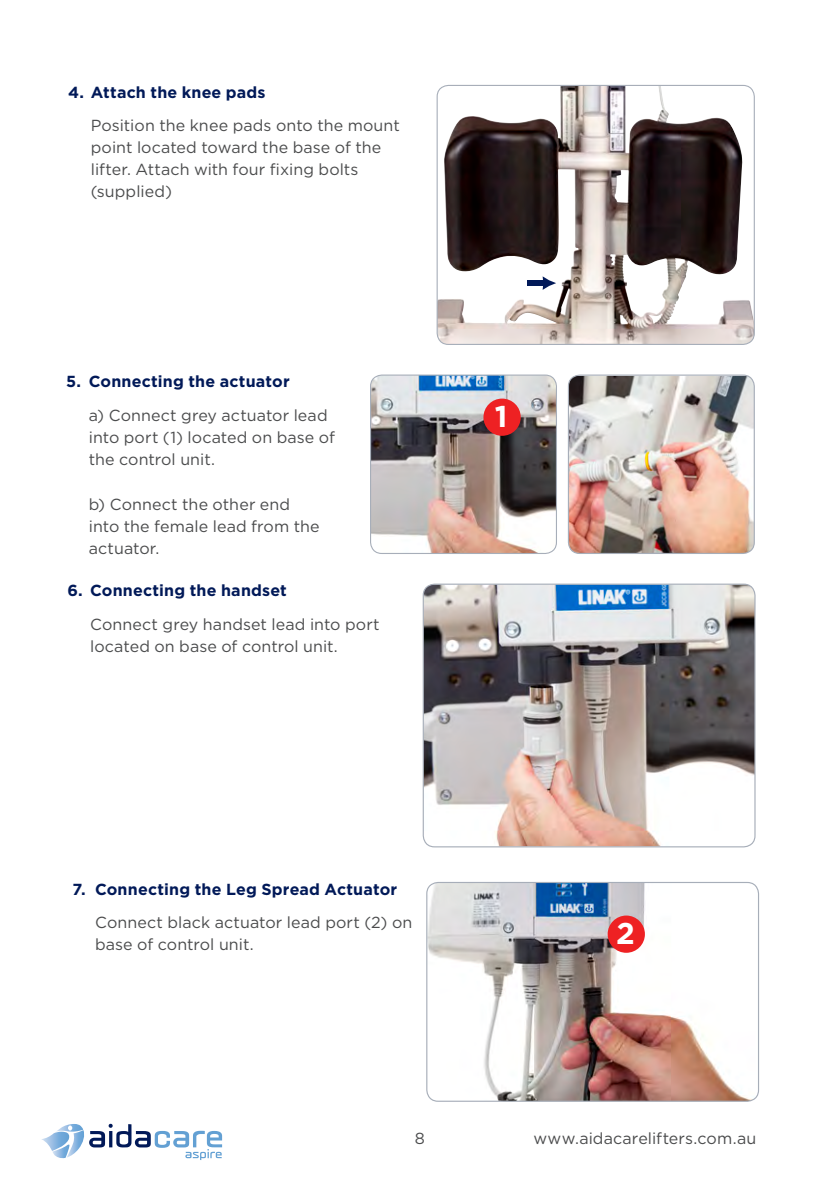
<style>
.page{position:relative;width:840px;height:1191px;background:#fff}
.page>*{position:absolute;margin:0;border:0;box-sizing:border-box;transform-origin:0 0}
.body{font:700 30px "Gotham";color:#fff}
.A_body_indent{font:16px/22px "Gotham";letter-spacing:.005em;color:#4b4c4d}
.A_subhead_small{font:700 16px "Gotham";letter-spacing:.01em;color:#011958}
</style>
<div class="page">
<svg style="left:41px;top:1123px;width:181px;height:37px"></svg>
<img style="left:438px;top:85px;width:315px;height:259px">
<div style="left:436px;top:85px;width:318px;height:260px;border:1px solid #a7aeb9;border-radius:11px"></div>
<div style="left:526px;top:280px;width:17px;height:6px;background:#011958"></div>
<svg style="left:542px;top:276px;width:14px;height:14px"></svg>
<img style="left:370px;top:375px;width:186px;height:178px">
<div style="left:370px;top:374px;width:186px;height:180px;border:1px solid #a7aeb9;border-radius:11px"></div>
<img style="left:569px;top:376px;width:184px;height:177px">
<div style="left:567px;top:374px;width:187px;height:180px;border:1px solid #a7aeb9;border-radius:11px"></div>
<img style="left:424px;top:584px;width:330px;height:262px">
<div style="left:422px;top:583px;width:333px;height:264px;border:1px solid #a7aeb9;border-radius:11px"></div>
<img style="left:426px;top:882px;width:328px;height:219px">
<div style="left:426px;top:882px;width:332px;height:219px;border:1px solid #a7aeb9;border-radius:11px"></div>
<div style="left:483px;top:398px;width:37px;height:38px;background:#ee2123;border-radius:50%"></div>
<div style="left:607px;top:915px;width:37px;height:37px;background:#ee2123;border-radius:50%"></div>
<p class="A_subhead_small" style="left:68px;top:81px;width:199px">4. Attach the knee pads</p>
<p class="A_body_indent" style="left:91px;top:114px;width:310px">Position the knee pads onto the mount point located toward the base of the lifter. Attach with four fixing bolts (supplied)</p>
<p class="A_subhead_small" style="left:66px;top:371px;width:225px">5. Connecting the actuator</p>
<p class="A_body_indent" style="left:89px;top:404px;width:247px">a) Connect grey actuator lead into port (1) located on base of the control unit.</p>
<p class="A_body_indent" style="left:89px;top:493px;width:232px">b) Connect the other end into the female lead from the actuator.</p>
<p class="A_subhead_small" style="left:67px;top:580px;width:221px">6. Connecting the handset</p>
<p class="A_body_indent" style="left:90px;top:613px;width:291px">Connect grey handset lead into port located on base of control unit.</p>
<p class="body" style="left:494px;top:397px;width:14px">1</p>
<p class="A_subhead_small" style="left:72px;top:878px;width:326px">7. Connecting the Leg Spread Actuator</p>
<p class="A_body_indent" style="left:95px;top:911px;width:318px">Connect black actuator lead port (2) on base of control unit.</p>
<p class="body" style="left:616px;top:913px;width:20px">2</p>
<p class="A_body_indent" style="left:414px;top:1127px;width:12px">8</p>
<p class="A_body_indent" style="left:533px;top:1127px;width:224px">www.aidacarelifters.com.au</p>
</div>
